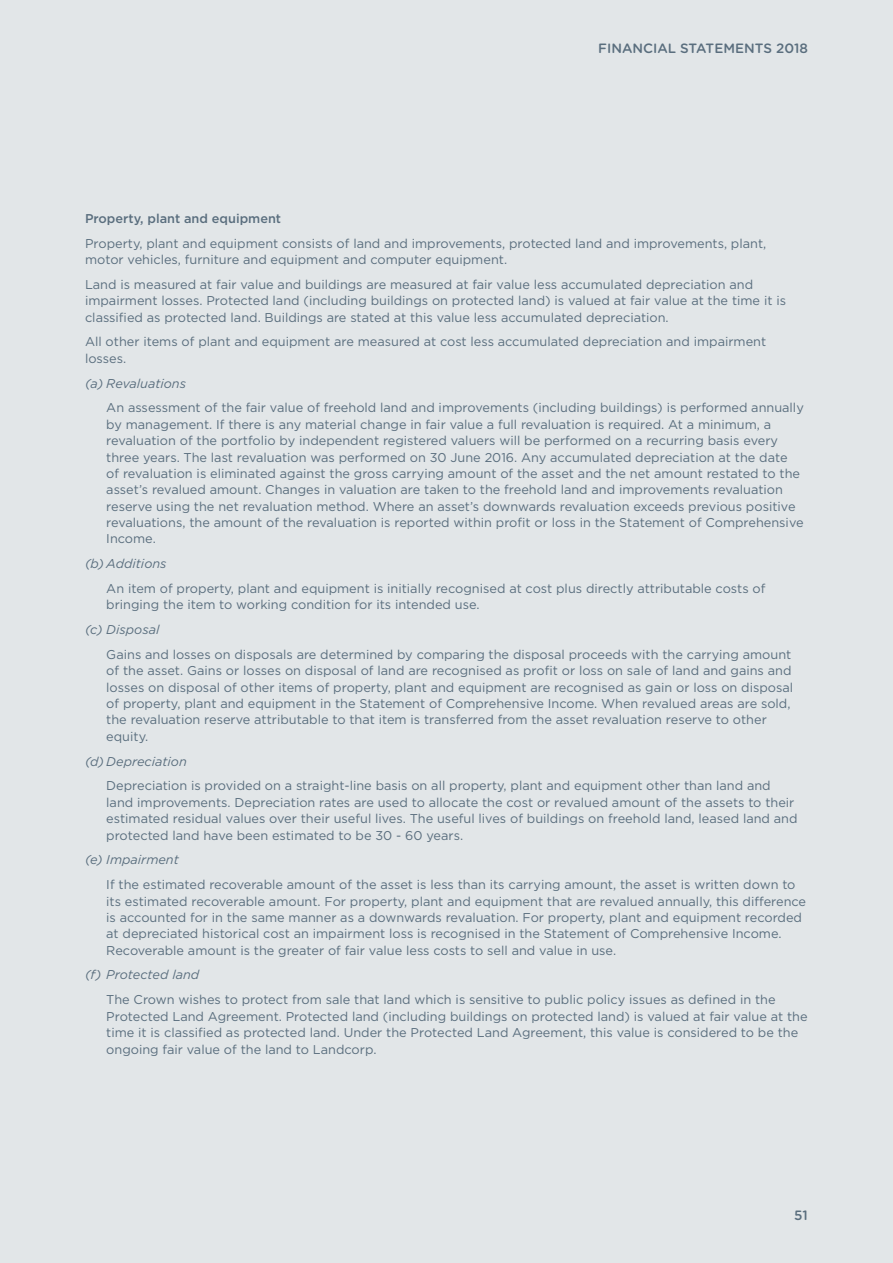
<style>
.page{position:relative;width:893px;height:1263px;background:#e2e6e8}
.page>*{position:absolute;margin:0;border:0;box-sizing:border-box;transform-origin:0 0}
.t1{font:500 13.5px "Gotham Rounded";color:#5a6e7e}
.t2{font:12.75px/16.4px "Gotham";color:#5a6e7e}
.t3{font:italic 12.75px "Gotham";color:#5a6e7e}
.t4{font:500 12.75px "Gotham";color:#5a6e7e}
</style>
<div class="page">
<p class="t1" style="left:598px;top:39px;width:211px">FINANCIAL STATEMENTS 2018</p>
<p class="t4" style="left:85px;top:210px;width:198px">Property, plant and equipment</p>
<p class="t2" style="left:85px;top:235px;width:683px">Property, plant and equipment consists of land and improvements, protected land and improvements, plant, motor vehicles, furniture and equipment and computer equipment.</p>
<p class="t2" style="left:85px;top:276px;width:702px">Land is measured at fair value and buildings are measured at fair value less accumulated depreciation and impairment losses. Protected land (including buildings on protected land) is valued at fair value at the time it is classified as protected land. Buildings are stated at this value less accumulated depreciation.</p>
<p class="t2" style="left:85px;top:333px;width:683px">All other items of plant and equipment are measured at cost less accumulated depreciation and impairment losses.</p>
<p class="t3" style="left:85px;top:375px;width:103px">(a) Revaluations</p>
<p class="t2" style="left:106px;top:399px;width:699px">An assessment of the fair value of freehold land and improvements (including buildings) is performed annually by management. If there is any material change in fair value a full revaluation is required. At a minimum, a revaluation of the portfolio by independent registered valuers will be performed on a recurring basis every three years. The last revaluation was performed on 30 June 2016. Any accumulated depreciation at the date<br>of revaluation is eliminated against the gross carrying amount of the asset and the net amount restated to the asset’s revalued amount. Changes in valuation are taken to the freehold land and improvements revaluation reserve using the net revaluation method. Where an asset’s downwards revaluation exceeds previous positive revaluations, the amount of the revaluation is reported within profit or loss in the Statement of Comprehensive Income.</p>
<p class="t3" style="left:85px;top:555px;width:83px">(b) Additions</p>
<p class="t2" style="left:106px;top:580px;width:661px">An item of property, plant and equipment is initially recognised at cost plus directly attributable costs of bringing the item to working condition for its intended use.</p>
<p class="t3" style="left:85px;top:621px;width:76px">(c) Disposal</p>
<p class="t2" style="left:106px;top:646px;width:688px">Gains and losses on disposals are determined by comparing the disposal proceeds with the carrying amount of the asset. Gains or losses on disposal of land are recognised as profit or loss on sale of land and gains and losses on disposal of other items of property, plant and equipment are recognised as gain or loss on disposal of property, plant and equipment in the Statement of Comprehensive Income. When revalued areas are sold, the revaluation reserve attributable to that item is transferred from the asset revaluation reserve to other equity.</p>
<p class="t3" style="left:85px;top:753px;width:103px">(d) Depreciation</p>
<p class="t2" style="left:106px;top:777px;width:693px">Depreciation is provided on a straight-line basis on all property, plant and equipment other than land and land improvements. Depreciation rates are used to allocate the cost or revalued amount of the assets to their estimated residual values over their useful lives. The useful lives of buildings on freehold land, leased land and protected land have been estimated to be 30 - 60 years.</p>
<p class="t3" style="left:85px;top:852px;width:95px">(e) Impairment</p>
<p class="t2" style="left:106px;top:876px;width:701px">If the estimated recoverable amount of the asset is less than its carrying amount, the asset is written down to its estimated recoverable amount. For property, plant and equipment that are revalued annually, this difference is accounted for in the same manner as a downwards revaluation. For property, plant and equipment recorded at depreciated historical cost an impairment loss is recognised in the Statement of Comprehensive Income.<br>Recoverable amount is the greater of fair value less costs to sell and value in use.</p>
<p class="t3" style="left:85px;top:967px;width:116px">(f) Protected land</p>
<p class="t2" style="left:106px;top:991px;width:703px">The Crown wishes to protect from sale that land which is sensitive to public policy issues as defined in the Protected Land Agreement. Protected land (including buildings on protected land) is valued at fair value at the time it is classified as protected land. Under the Protected Land Agreement, this value is considered to be the ongoing fair value of the land to Landcorp.</p>
<p class="t1" style="left:794px;top:1206px;width:15px">51</p>
</div>
